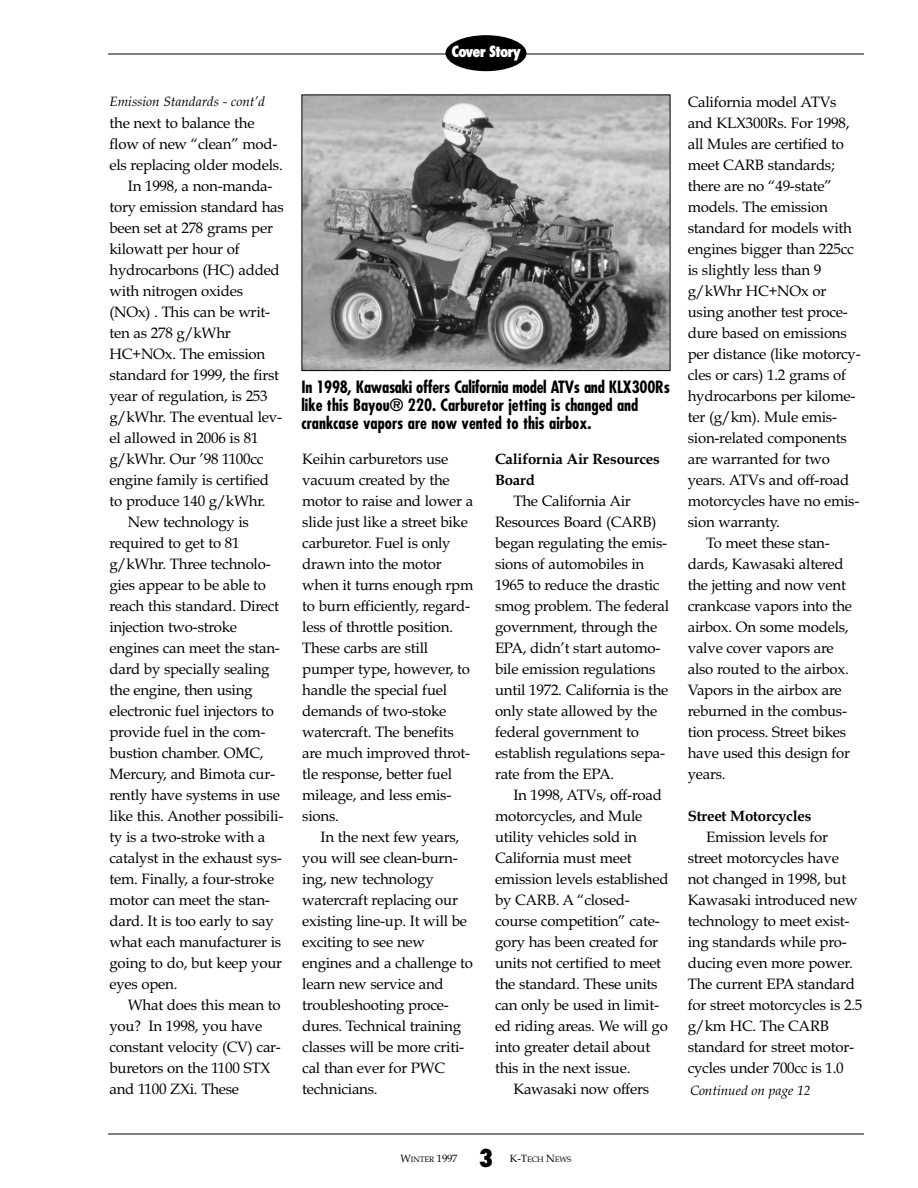
<style>
.page{position:relative;width:918px;height:1188px;background:#fff}
.page>*{position:absolute;margin:0;border:0;box-sizing:border-box;transform-origin:0 0}
.t1{font:800 condensed 24px "Futura";color:#000}
.t2{font:700 condensed 16.5px/18px "Futura";color:#000}
.t3{font:15px/21px "Book Antiqua";letter-spacing:-.015em;color:#000}
.t4{font:700 15px/21px "Book Antiqua";letter-spacing:-.015em;color:#000}
.t5{font:800 condensed 15px "Futura";letter-spacing:-.065em;color:#fff}
.t6{font:italic 13.5px "Book Antiqua";color:#000}
.t7{font:10.5px "Book Antiqua";color:#000}
.t8{font:7.8px "Book Antiqua";letter-spacing:-.02em;color:#000}
.s1{font-size:7.8px}
.s2{font-size:10.5px}
</style>
<div class="page">
<hr style="left:108px;top:54px;width:756px;height:1px;background:#000">
<hr style="left:108px;top:1134px;width:756px;height:1px;background:#000">
<div style="left:446px;top:35px;width:80px;height:36px;background:#000;border-radius:50%"></div>
<img style="left:304px;top:96px;width:364px;height:273px">
<p class="t6" style="left:110px;top:96px;width:157px">Emission Standards - cont’d</p>
<p class="t3" style="left:110px;top:114px;width:147px">the next to balance the</p>
<p class="t3" style="left:110px;top:135px;width:170px">flow of new “clean” mod-</p>
<p class="t3" style="left:110px;top:156px;width:175px">els replacing older models.</p>
<p class="t3" style="left:128px;top:177px;width:146px">In 1998, a non-manda-</p>
<p class="t3" style="left:110px;top:198px;width:176px">tory emission standard has</p>
<p class="t3" style="left:110px;top:219px;width:165px">been set at 278 grams per</p>
<p class="t3" style="left:110px;top:240px;width:132px">kilowatt per hour of</p>
<p class="t3" style="left:110px;top:261px;width:172px">hydrocarbons (HC) added</p>
<p class="t3" style="left:110px;top:282px;width:135px">with nitrogen oxides</p>
<p class="t3" style="left:110px;top:303px;width:162px">(NOx) . This can be writ-</p>
<p class="t3" style="left:110px;top:324px;width:123px">ten as 278 g/kWhr</p>
<p class="t3" style="left:110px;top:345px;width:157px">HC+NOx. The emission</p>
<p class="t3" style="left:110px;top:366px;width:171px">standard for 1999, the first</p>
<p class="t3" style="left:110px;top:387px;width:160px">year of regulation, is 253</p>
<p class="t3" style="left:110px;top:408px;width:174px">g/kWhr. The eventual lev-</p>
<p class="t3" style="left:110px;top:429px;width:151px">el allowed in 2006 is 81</p>
<p class="t3" style="left:110px;top:450px;width:156px">g/kWhr. Our ’98 1100cc</p>
<p class="t3" style="left:110px;top:471px;width:161px">engine family is certified</p>
<p class="t3" style="left:110px;top:492px;width:158px">to produce 140 g/kWhr.</p>
<p class="t3" style="left:128px;top:513px;width:123px">New technology is</p>
<p class="t3" style="left:110px;top:534px;width:132px">required to get to 81</p>
<p class="t3" style="left:110px;top:555px;width:163px">g/kWhr. Three technolo-</p>
<p class="t3" style="left:110px;top:576px;width:158px">gies appear to be able to</p>
<p class="t3" style="left:110px;top:597px;width:171px">reach this standard. Direct</p>
<p class="t3" style="left:110px;top:618px;width:129px">injection two-stroke</p>
<p class="t3" style="left:110px;top:639px;width:172px">engines can meet the stan-</p>
<p class="t3" style="left:110px;top:660px;width:162px">dard by specially sealing</p>
<p class="t3" style="left:110px;top:681px;width:145px">the engine, then using</p>
<p class="t3" style="left:110px;top:702px;width:166px">electronic fuel injectors to</p>
<p class="t3" style="left:110px;top:723px;width:157px">provide fuel in the com-</p>
<p class="t3" style="left:110px;top:744px;width:156px">bustion chamber. OMC,</p>
<p class="t3" style="left:110px;top:765px;width:167px">Mercury, and Bimota cur-</p>
<p class="t3" style="left:110px;top:786px;width:172px">rently have systems in use</p>
<p class="t3" style="left:110px;top:807px;width:175px">like this. Another possibili-</p>
<p class="t3" style="left:110px;top:828px;width:157px">ty is a two-stroke with a</p>
<p class="t3" style="left:110px;top:849px;width:174px">catalyst in the exhaust sys-</p>
<p class="t3" style="left:110px;top:870px;width:166px">tem. Finally, a four-stroke</p>
<p class="t3" style="left:110px;top:891px;width:162px">motor can meet the stan-</p>
<p class="t3" style="left:110px;top:912px;width:166px">dard. It is too early to say</p>
<p class="t3" style="left:110px;top:933px;width:173px">what each manufacturer is</p>
<p class="t3" style="left:110px;top:954px;width:174px">going to do, but keep your</p>
<p class="t3" style="left:110px;top:975px;width:70px">eyes open.</p>
<p class="t3" style="left:128px;top:996px;width:154px">What does this mean to</p>
<p class="t3" style="left:110px;top:1017px;width:154px">you? In 1998, you have</p>
<p class="t3" style="left:110px;top:1038px;width:173px">constant velocity (CV) car-</p>
<p class="t3" style="left:110px;top:1059px;width:162px">buretors on the 1100 STX</p>
<p class="t3" style="left:110px;top:1080px;width:131px">and 1100 ZXi. These</p>
<p class="t5" style="left:451px;top:45px;width:71px">Cover Story</p>
<p class="t2" style="left:302px;top:380px;width:370px">In 1998, Kawasaki offers California model ATVs and KLX300Rs like this Bayou® 220. Carburetor jetting is changed and crankcase vapors are now vented to this airbox.</p>
<p class="t3" style="left:302px;top:450px;width:173px">Keihin carburetors use vacuum created by the motor to raise and lower a slide just like a street bike carburetor. Fuel is only drawn into the motor when it turns enough rpm to burn efficiently, regard&shy;less of throttle position.<br>These carbs are still pumper type, however, to handle the special fuel demands of two-stoke watercraft. The benefits are much improved throt&shy;tle response, better fuel mileage, and less emis&shy;sions.</p>
<p class="t3" style="left:302px;top:828px;width:172px;text-indent:18px">In the next few years, you will see clean-burn&shy;ing, new technology watercraft replacing our existing line-up. It will be exciting to see new engines and a challenge to learn new service and troubleshooting proce&shy;dures. Technical training classes will be more criti&shy;cal than ever for PWC technicians.</p>
<p class="t4" style="left:495px;top:450px;width:166px">California Air Resources<br>Board</p>
<p class="t3" style="left:495px;top:492px;width:176px;text-indent:18px">The California Air<br>Resources Board (CARB) began regulating the emis&shy;sions of automobiles in<br>1965 to reduce the drastic smog problem. The federal government, through the<br>EPA, didn’t start automo&shy;bile emission regulations until 1972. California is the only state allowed by the federal government to establish regulations sepa&shy;rate from the EPA.</p>
<p class="t3" style="left:495px;top:786px;width:175px;text-indent:18px">In 1998, ATVs, off-road motorcycles, and Mule utility vehicles sold in<br>California must meet emission levels established by CARB. A “closed&shy;course competition” cate&shy;gory has been created for units not certified to meet the standard. These units can only be used in limit&shy;ed riding areas. We will go into greater detail about this in the next issue.</p>
<p class="t3" style="left:513px;top:1080px;width:137px">Kawasaki now offers</p>
<p class="t3" style="left:688px;top:93px;width:150px">California model ATVs</p>
<p class="t3" style="left:688px;top:114px;width:163px">and KLX300Rs. For 1998,</p>
<p class="t3" style="left:688px;top:135px;width:158px">all Mules are certified to</p>
<p class="t3" style="left:688px;top:156px;width:149px">meet CARB standards;</p>
<p class="t3" style="left:688px;top:177px;width:146px">there are no “49-state”</p>
<p class="t3" style="left:688px;top:198px;width:142px">models. The emission</p>
<p class="t3" style="left:688px;top:219px;width:166px">standard for models with</p>
<p class="t3" style="left:688px;top:240px;width:167px">engines bigger than 225cc</p>
<p class="t3" style="left:688px;top:261px;width:135px">is slightly less than 9</p>
<p class="t3" style="left:688px;top:282px;width:140px">g/kWhr HC+NOx or</p>
<p class="t3" style="left:688px;top:303px;width:161px">using another test proce-</p>
<p class="t3" style="left:688px;top:324px;width:161px">dure based on emissions</p>
<p class="t3" style="left:688px;top:345px;width:174px">per distance (like motorcy-</p>
<p class="t3" style="left:688px;top:366px;width:160px">cles or cars) 1.2 grams of</p>
<p class="t3" style="left:688px;top:387px;width:169px">hydrocarbons per kilome-</p>
<p class="t3" style="left:688px;top:408px;width:151px">ter (g/km). Mule emis-</p>
<p class="t3" style="left:688px;top:429px;width:160px">sion-related components</p>
<p class="t3" style="left:688px;top:450px;width:144px">are warranted for two</p>
<p class="t3" style="left:688px;top:471px;width:163px">years. ATVs and off-road</p>
<p class="t3" style="left:688px;top:492px;width:173px">motorcycles have no emis-</p>
<p class="t3" style="left:688px;top:513px;width:94px">sion warranty.</p>
<p class="t3" style="left:706px;top:534px;width:125px">To meet these stan-</p>
<p class="t3" style="left:688px;top:555px;width:157px">dards, Kawasaki altered</p>
<p class="t3" style="left:688px;top:576px;width:160px">the jetting and now vent</p>
<p class="t3" style="left:688px;top:597px;width:166px">crankcase vapors into the</p>
<p class="t3" style="left:688px;top:618px;width:162px">airbox. On some models,</p>
<p class="t3" style="left:688px;top:639px;width:147px">valve cover vapors are</p>
<p class="t3" style="left:688px;top:660px;width:163px">also routed to the airbox.</p>
<p class="t3" style="left:688px;top:681px;width:156px">Vapors in the airbox are</p>
<p class="t3" style="left:688px;top:702px;width:161px">reburned in the combus-</p>
<p class="t3" style="left:688px;top:723px;width:160px">tion process. Street bikes</p>
<p class="t3" style="left:688px;top:744px;width:164px">have used this design for</p>
<p class="t3" style="left:688px;top:765px;width:39px">years.</p>
<p class="t4" style="left:688px;top:807px;width:125px">Street Motorcycles</p>
<p class="t3" style="left:688px;top:828px;width:176px;text-indent:18px">Emission levels for street motorcycles have not changed in 1998, but<br>Kawasaki introduced new technology to meet exist&shy;ing standards while pro&shy;ducing even more power.<br>The current EPA standard for street motorcycles is 2.5 g/km HC. The CARB standard for street motor&shy;cycles under 700cc is 1.0</p>
<p class="t6" style="left:690px;top:1085px;width:122px">Continued on page 12</p>
<p class="t7" style="left:401px;top:1154px;width:58px">W<span class="s1">INTER</span> 1997</p>
<h1 class="t1" style="left:479px;top:1148px;width:16px">3</h1>
<p class="t8" style="left:510px;top:1156px;width:63px"><span class="s2">K-T</span>ECH <span class="s2">N</span>EWS</p>
</div>
